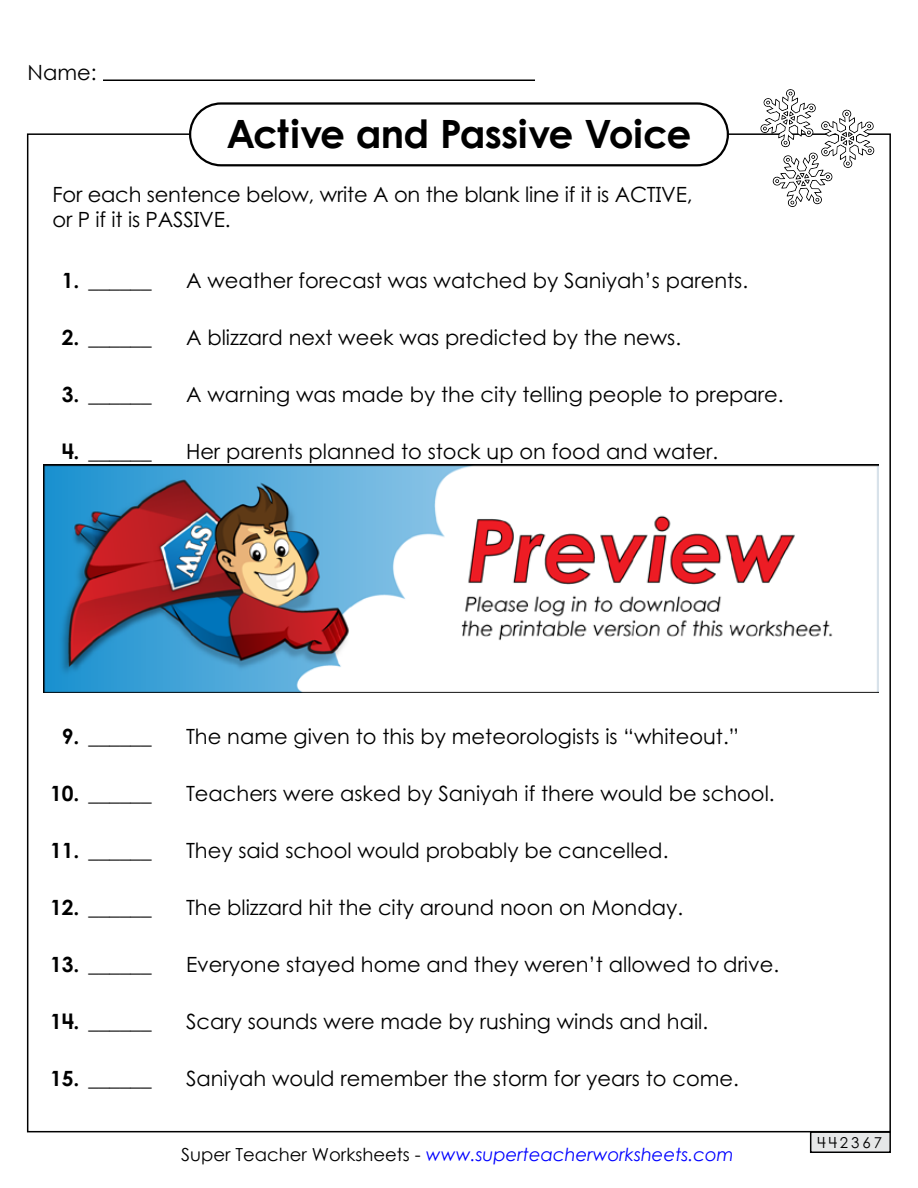
<style>
.page{position:relative;width:918px;height:1188px;background:#fff}
.page>*{position:absolute;margin:0;border:0;box-sizing:border-box;transform-origin:0 0}
.t1{font:700 39px "Century Gothic 2";letter-spacing:-.02em;color:#000}
.t2{font:21px/25.2px "Century STW4";color:#000}
.t3{font:21px "Century Gothic 2";color:#000}
.t4{font:italic 18px "Century Gothic 2";color:#00f}
.t5{font:15px "Century STW4";letter-spacing:.2em;color:#000}
.s1{font-weight:700}
.s2{font-style:normal;color:#000}
</style>
<div class="page">
<div style="left:189px;top:102px;width:540px;height:64px;border:2px solid #000;border-radius:31px"></div>
<hr style="left:103px;top:80px;width:432px;height:1px;background:#000">
<div style="left:811px;top:1132px;width:79px;height:20px;background:#e6e7e8"></div>
<div style="left:810px;top:1131px;width:81px;height:22px;border:2px solid #000"></div>
<svg style="left:760px;top:89px;width:115px;height:118px"></svg>
<img style="left:43px;top:465px;width:835px;height:228px">
<p class="t3" style="left:28px;top:58px;width:71px">Name:</p>
<h1 class="t1" style="left:227px;top:104px;width:466px">Active and Passive Voice</h1>
<p class="t2" style="left:53px;top:181px;width:642px">For each sentence below, write A on the blank line if it is ACTIVE, or P if it is PASSIVE.</p>
<p class="t2" style="left:62px;top:267px;width:91px"><span class="s1">1.</span> ______</p>
<p class="t2" style="left:186px;top:267px;width:564px">A weather forecast was watched by Saniyah’s parents.</p>
<p class="t2" style="left:62px;top:324px;width:91px"><span class="s1">2.</span> ______</p>
<p class="t2" style="left:186px;top:324px;width:497px">A blizzard next week was predicted by the news.</p>
<p class="t2" style="left:62px;top:381px;width:91px"><span class="s1">3.</span> ______</p>
<p class="t2" style="left:186px;top:381px;width:599px">A warning was made by the city telling people to prepare.</p>
<p class="t2" style="left:62px;top:438px;width:91px"><span class="s1">4.</span> ______</p>
<p class="t2" style="left:186px;top:438px;width:534px">Her parents planned to stock up on food and water.</p>
<p class="t2" style="left:62px;top:723px;width:91px"><span class="s1">9.</span> ______</p>
<p class="t2" style="left:186px;top:723px;width:554px">The name given to this by meteorologists is “whiteout.”</p>
<p class="t2" style="left:50px;top:780px;width:103px"><span class="s1">10.</span> ______</p>
<p class="t2" style="left:186px;top:780px;width:590px">Teachers were asked by Saniyah if there would be school.</p>
<p class="t2" style="left:50px;top:837px;width:103px"><span class="s1">11.</span> ______</p>
<p class="t2" style="left:186px;top:837px;width:484px">They said school would probably be cancelled.</p>
<p class="t2" style="left:50px;top:894px;width:103px"><span class="s1">12.</span> ______</p>
<p class="t2" style="left:186px;top:894px;width:499px">The blizzard hit the city around noon on Monday.</p>
<p class="t2" style="left:50px;top:951px;width:103px"><span class="s1">13.</span> ______</p>
<p class="t2" style="left:186px;top:951px;width:595px">Everyone stayed home and they weren’t allowed to drive.</p>
<p class="t2" style="left:50px;top:1008px;width:103px"><span class="s1">14.</span> ______</p>
<p class="t2" style="left:186px;top:1008px;width:524px">Scary sounds were made by rushing winds and hail.</p>
<p class="t2" style="left:50px;top:1065px;width:103px"><span class="s1">15.</span> ______</p>
<p class="t2" style="left:186px;top:1065px;width:555px">Saniyah would remember the storm for years to come.</p>
<p class="t4" style="left:181px;top:1142px;width:554px"><span class="s2">Super Teacher Worksheets -</span> www.superteacherworksheets.com</p>
<p class="t5" style="left:817px;top:1132px;width:66px">442367</p>
</div>
